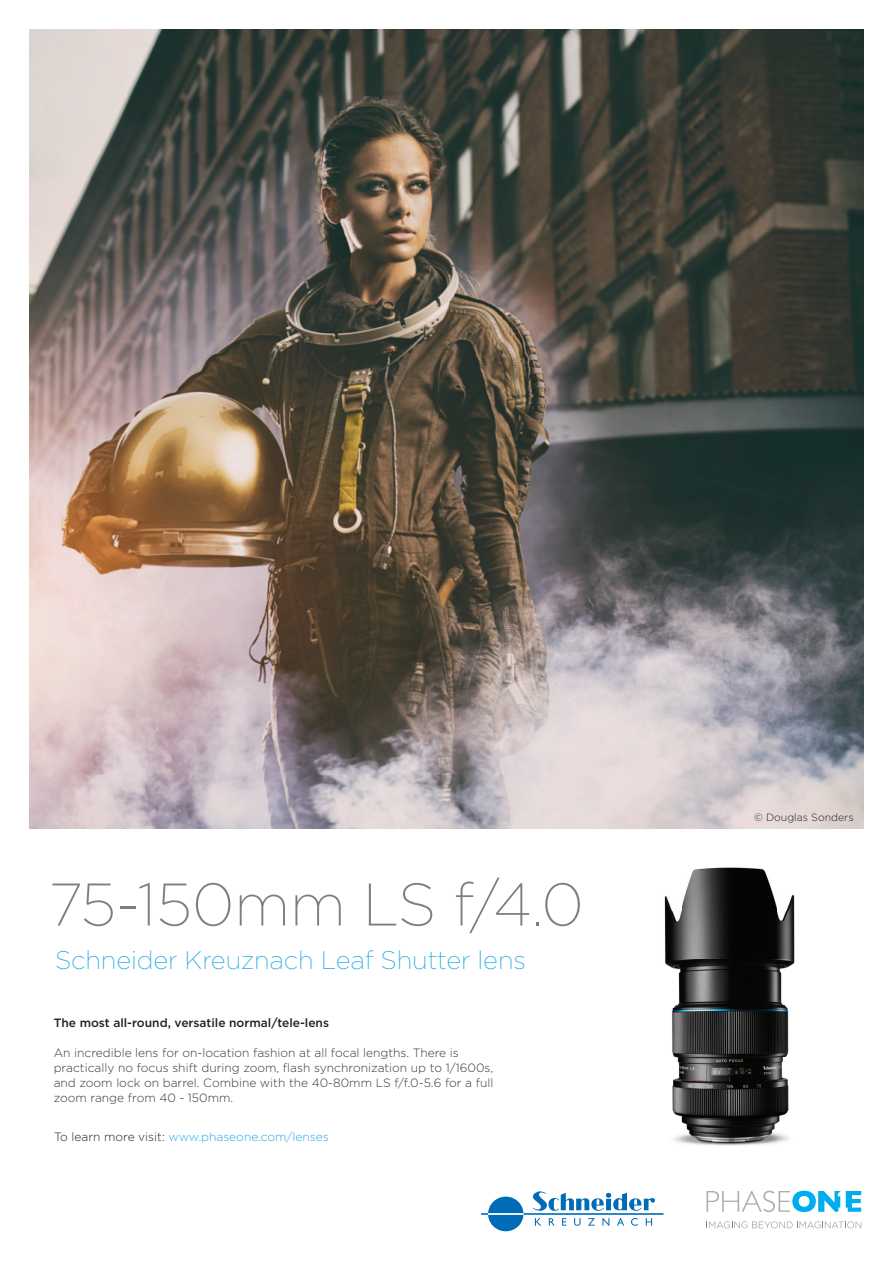
<style>
.page{position:relative;width:893px;height:1263px;background:#fff}
.page>*{position:absolute;margin:0;border:0;box-sizing:border-box;transform-origin:0 0}
.t1{font:200 60px "Gotham";letter-spacing:-.005em;color:#7e7e7d}
.t2{font:200 25.5px "Gotham";letter-spacing:-.005em;color:#29abe2}
.t3{font:300 12px/15px "Gotham";color:#363736}
.t4{font:500 12px "Gotham";color:#231f20}
.t5{font:300 12px "Gotham";color:#27abe2}
.t6{font:300 10.5px "Gotham";color:#231f20}
.s1{color:#231f20}
</style>
<div class="page">
<svg style="left:481px;top:1196px;width:42px;height:35px"></svg>
<hr style="left:524px;top:1213px;width:139px;height:2px;background:#006cb7">
<svg style="left:532px;top:1191px;width:123px;height:20px"></svg>
<svg style="left:535px;top:1218px;width:6px;height:8px"></svg>
<svg style="left:549px;top:1218px;width:6px;height:8px"></svg>
<svg style="left:562px;top:1218px;width:4px;height:8px"></svg>
<svg style="left:574px;top:1218px;width:7px;height:8px"></svg>
<svg style="left:588px;top:1218px;width:7px;height:8px"></svg>
<svg style="left:602px;top:1218px;width:7px;height:8px"></svg>
<svg style="left:617px;top:1218px;width:7px;height:8px"></svg>
<svg style="left:631px;top:1218px;width:7px;height:8px"></svg>
<svg style="left:646px;top:1218px;width:6px;height:8px"></svg>
<img style="left:30px;top:30px;width:729px;height:745px">
<img style="left:759px;top:30px;width:104px;height:798px">
<img style="left:30px;top:775px;width:730px;height:53px">
<img style="left:664px;top:867px;width:131px;height:279px">
<svg style="left:706px;top:1221px;width:155px;height:7px"></svg>
<svg style="left:706px;top:1191px;width:155px;height:21px"></svg>
<h1 class="t1" style="left:49px;top:867px;width:536px">75-150mm LS f/4.0</h1>
<h2 class="t2" style="left:55px;top:944px;width:472px">Schneider Kreuznach Leaf Shutter lens</h2>
<p class="t4" style="left:54px;top:1014px;width:277px">The most all-round, versatile normal/tele-lens</p>
<p class="t3" style="left:54px;top:1044px;width:441px">An incredible lens for on-location fashion at all focal lengths. There is practically no focus shift during zoom, flash synchronization up to 1/1600s, and zoom lock on barrel. Combine with the 40-80mm LS f/f.0-5.6 for a full zoom range from 40 - 150mm.</p>
<p class="t5" style="left:54px;top:1129px;width:276px"><span class="s1">To learn more visit:</span> www.phaseone.com/lenses</p>
<p class="t6" style="left:754px;top:810px;width:101px">© Douglas Sonders</p>
</div>
